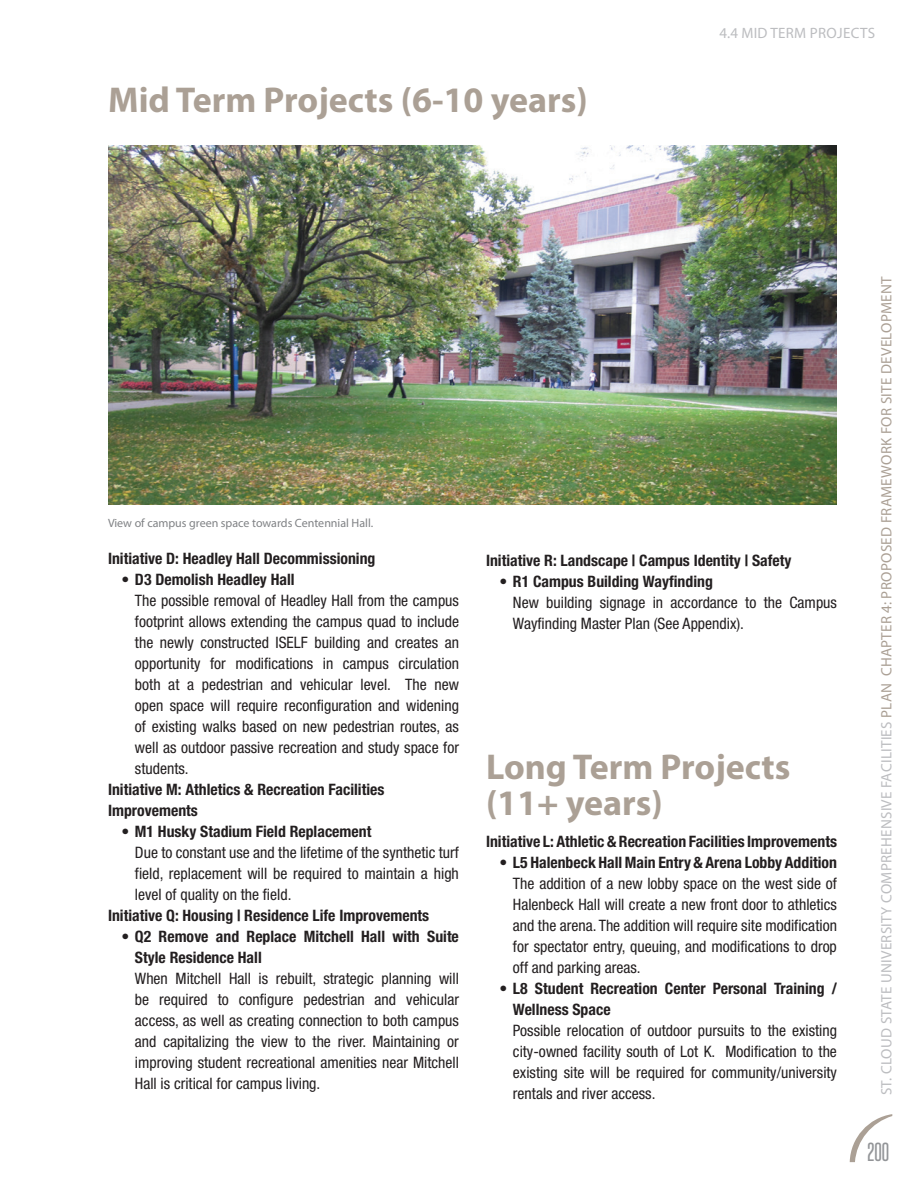
<style>
.page{position:relative;width:918px;height:1188px;background:#fff}
.page>*{position:absolute;margin:0;border:0;box-sizing:border-box;transform-origin:0 0}
.t1{font:700 36px/36px "Myriad Pro";color:#aba095}
.t2{font:22.5px "Steelfish Rg";color:#939598}
.t3{font:condensed 15.75px/21px "Helvetica Neue LT Std";color:#231f20;text-align:justify}
.t4{font:700 condensed 15.75px/21px "Helvetica Neue LT Std";color:#231f20}
.t5{font:15px "Myriad Pro";letter-spacing:.02em;color:#aba095}
.t6{font:15px "Myriad Pro";letter-spacing:.02em;color:#bcbdc0}
.t7{font:12px "Myriad Pro";color:#808285}
.s1{color:#bcbdc0}
</style>
<div class="page">
<svg style="left:850px;top:1114px;width:43px;height:49px"></svg>
<img style="left:108px;top:145px;width:729px;height:359px">
<h1 class="t1" style="left:108px;top:81px;width:481px">Mid Term Projects (6-10 years)</h1>
<p class="t6" style="left:720px;top:24px;width:157px">4.4 MID TERM PROJECTS</p>
<p class="t7" style="left:108px;top:515px;width:267px">View of campus green space towards Centennial Hall.</p>
<p class="t4" style="left:108px;top:547px;width:269px">Initiative D: Headley Hall Decommissioning</p>
<p class="t4" style="left:121px;top:568px;width:175px">• D3 Demolish Headley Hall</p>
<p class="t3" style="left:135px;top:589px;width:326px">The possible removal of Headley Hall from the campus footprint allows extending the campus quad to include the newly constructed ISELF building and creates an opportunity for modifications in campus circulation both at a pedestrian and vehicular level. The new open space will require reconfiguration and widening of existing walks based on new pedestrian routes, as well as outdoor passive recreation and study space for students.</p>
<p class="t4" style="left:108px;top:778px;width:278px">Initiative M: Athletics &amp; Recreation Facilities<br>Improvements</p>
<p class="t4" style="left:121px;top:820px;width:251px">• M1 Husky Stadium Field Replacement</p>
<p class="t3" style="left:135px;top:841px;width:325px">Due to constant use and the lifetime of the synthetic turf field, replacement will be required to maintain a high level of quality on the field.</p>
<p class="t4" style="left:108px;top:904px;width:323px">Initiative Q: Housing | Residence Life Improvements</p>
<p class="t4" style="left:135px;top:925px;width:325px;text-indent:-13px">• Q2 Remove and Replace Mitchell Hall with Suite<br>Style Residence Hall</p>
<p class="t3" style="left:135px;top:967px;width:326px">When Mitchell Hall is rebuilt, strategic planning will be required to configure pedestrian and vehicular access, as well as creating connection to both campus and capitalizing the view to the river. Maintaining or improving student recreational amenities near Mitchell Hall is critical for campus living.</p>
<p class="t4" style="left:486px;top:550px;width:307px">Initiative R: Landscape | Campus Identity | Safety</p>
<p class="t4" style="left:499px;top:571px;width:215px">• R1 Campus Building Wayfinding</p>
<p class="t3" style="left:513px;top:592px;width:326px">New building signage in accordance to the Campus<br>Wayfinding Master Plan (See Appendix).</p>
<h1 class="t1" style="left:486px;top:748px;width:306px">Long Term Projects (11+ years)</h1>
<p class="t4" style="left:486px;top:831px;width:353px">Initiative L: Athletic &amp; Recreation Facilities Improvements</p>
<p class="t4" style="left:499px;top:852px;width:339px">• L5 Halenbeck Hall Main Entry &amp; Arena Lobby Addition</p>
<p class="t3" style="left:513px;top:873px;width:326px">The addition of a new lobby space on the west side of Halenbeck Hall will create a new front door to athletics and the arena. The addition will require site modification for spectator entry, queuing, and modifications to drop off and parking areas.</p>
<p class="t4" style="left:513px;top:978px;width:325px;text-indent:-13px">• L8 Student Recreation Center Personal Training /<br>Wellness Space</p>
<p class="t3" style="left:513px;top:1020px;width:326px">Possible relocation of outdoor pursuits to the existing city-owned facility south of Lot K. Modification to the existing site will be required for community/university rentals and river access.</p>
<p class="t5" style="left:877px;top:1095px;width:820px;rotate:-90deg"><span class="s1">ST. CLOUD STATE UNIVERSITY COMPREHENSIVE FACILITIES</span> PLAN CHAPTER 4: PROPOSED FRAMEWORK FOR SITE DEVELOPMENT</p>
<h2 class="t2" style="left:868px;top:1138px;width:23px">200</h2>
</div>
